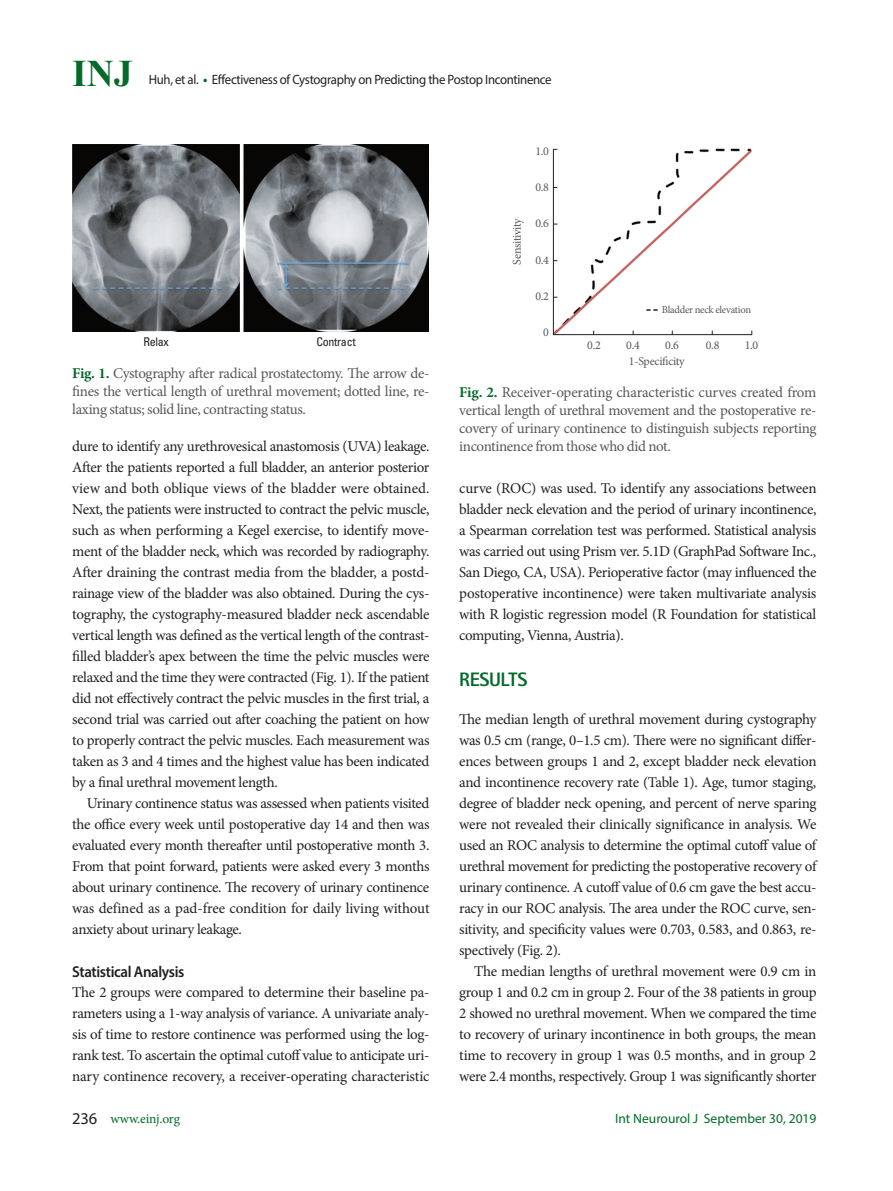
<style>
.page{position:relative;width:893px;height:1191px;background:#fff}
.page>*{position:absolute;margin:0;border:0;box-sizing:border-box;transform-origin:0 0}
.t1{font:700 37.5px "Times New Roman";color:#046a29}
.본문_대제목{font:800 19.5px "Rotis Sans Serif Std";letter-spacing:-.02em;color:#046a29}
.본문_중제목{font:600 15.75px "Myriad Pro";letter-spacing:-.025em;color:#231f20;scale:.95 1}
.본문{font:15px/21px "Minion Pro";letter-spacing:-.025em;color:#231f20;text-align:justify}
.표제목_그림설명은_-1{font:15px/18px "Minion Pro";letter-spacing:-.025em;color:#57585a;text-align:justify}
.t2{font:13.5px "Myriad Pro";letter-spacing:-.025em;color:#231f20;scale:.95 1}
.t3{font:13.5px "Myriad Pro";color:#046a29}
.t4{font:13.5px "Minion Pro";letter-spacing:-.01em;color:#046a29}
.표제목_그림설명은_-1-2{font:12px "Minion Pro";letter-spacing:-.025em;color:#57585a}
.그림지문{font:condensed 12px "Univers LT Std";letter-spacing:-.025em;color:#231f20}
.표제목_그림설명은_-1-3{font:10.5px "Minion Pro";letter-spacing:-.025em;color:#57585a}
.s1{font-weight:700;color:#046a29}
.s2{font-family:"Myriad Pro";font-size:16.5px;color:#231f20}
</style>
<div class="page">
<img style="left:73px;top:145px;width:166px;height:187px">
<img style="left:244px;top:145px;width:184px;height:187px">
<img style="left:552px;top:148px;width:201px;height:188px">
<svg style="left:553px;top:149px;width:199px;height:186px"></svg>
<h1 class="t1" style="left:72px;top:47px;width:62px">INJ</h1>
<p class="t2" style="left:149px;top:71px;width:426px">Huh, et al. <span class="s1">•</span> Effectiveness of Cystography on Predicting the Postop Incontinence</p>
<p class="그림지문" style="left:143px;top:334px;width:27px">Relax</p>
<p class="그림지문" style="left:316px;top:334px;width:41px">Contract</p>
<p class="표제목_그림설명은_-1-2" style="left:509px;top:265px;width:48px;rotate:-90deg">Sensitivity</p>
<p class="표제목_그림설명은_-1-2" style="left:535px;top:143px;width:15px">1.0</p>
<p class="표제목_그림설명은_-1-2" style="left:535px;top:179px;width:15px">0.8</p>
<p class="표제목_그림설명은_-1-2" style="left:535px;top:215px;width:15px">0.6</p>
<p class="표제목_그림설명은_-1-2" style="left:535px;top:252px;width:15px">0.4</p>
<p class="표제목_그림설명은_-1-2" style="left:535px;top:288px;width:15px">0.2</p>
<p class="표제목_그림설명은_-1-2" style="left:543px;top:324px;width:7px">0</p>
<p class="표제목_그림설명은_-1-3" style="left:662px;top:303px;width:91px">Bladder neck elevation</p>
<p class="표제목_그림설명은_-1-2" style="left:587px;top:337px;width:15px">0.2</p>
<p class="표제목_그림설명은_-1-2" style="left:626px;top:337px;width:15px">0.4</p>
<p class="표제목_그림설명은_-1-2" style="left:665px;top:337px;width:15px">0.6</p>
<p class="표제목_그림설명은_-1-2" style="left:706px;top:337px;width:15px">0.8</p>
<p class="표제목_그림설명은_-1-2" style="left:745px;top:337px;width:15px">1.0</p>
<p class="표제목_그림설명은_-1" style="left:72px;top:364px;width:359px"><span class="s1">Fig. 1.</span> Cystography after radical prostatectomy. The arrow de&shy;fines the vertical length of urethral movement; dotted line, re&shy;laxing status; solid line, contracting status.</p>
<p class="본문" style="left:72px;top:436px;width:359px">dure to identify any urethrovesical anastomosis (UVA) leakage.<br>After the patients reported a full bladder, an anterior posterior view and both oblique views of the bladder were obtained.<br>Next, the patients were instructed to contract the pelvic muscle, such as when performing a Kegel exercise, to identify move&shy;ment of the bladder neck, which was recorded by radiography.<br>After draining the contrast media from the bladder, a postd&shy;rainage view of the bladder was also obtained. During the cys&shy;tography, the cystography-measured bladder neck ascendable vertical length was defined as the vertical length of the contrast&shy;filled bladder’s apex between the time the pelvic muscles were relaxed and the time they were contracted (Fig. 1). If the patient did not effectively contract the pelvic muscles in the first trial, a second trial was carried out after coaching the patient on how to properly contract the pelvic muscles. Each measurement was taken as 3 and 4 times and the highest value has been indicated by a final urethral movement length.</p>
<p class="본문" style="left:72px;top:793px;width:359px;text-indent:15px">Urinary continence status was assessed when patients visited the office every week until postoperative day 14 and then was evaluated every month thereafter until postoperative month 3.<br>From that point forward, patients were asked every 3 months about urinary continence. The recovery of urinary continence was defined as a pad-free condition for daily living without anxiety about urinary leakage.</p>
<p class="본문_중제목" style="left:72px;top:961px;width:119px">Statistical Analysis</p>
<p class="본문" style="left:72px;top:982px;width:359px">The 2 groups were compared to determine their baseline pa&shy;rameters using a 1-way analysis of variance. A univariate analy&shy;sis of time to restore continence was performed using the log&shy;rank test. To ascertain the optimal cutoff value to anticipate uri&shy;nary continence recovery, a receiver-operating characteristic</p>
<p class="t4" style="left:72px;top:1109px;width:109px"><span class="s2">236</span> www.einj.org</p>
<p class="표제목_그림설명은_-1-2" style="left:629px;top:353px;width:57px">1-Specificity</p>
<p class="표제목_그림설명은_-1" style="left:459px;top:383px;width:359px"><span class="s1">Fig. 2.</span> Receiver-operating characteristic curves created from vertical length of urethral movement and the postoperative re&shy;covery of urinary continence to distinguish subjects reporting incontinence from those who did not.</p>
<p class="본문" style="left:459px;top:478px;width:359px">curve (ROC) was used. To identify any associations between bladder neck elevation and the period of urinary incontinence, a Spearman correlation test was performed. Statistical analysis was carried out using Prism ver. 5.1D (GraphPad Software Inc., San Diego, CA, USA). Perioperative factor (may influenced the postoperative incontinence) were taken multivariate analysis with R logistic regression model (R Foundation for statistical computing, Vienna, Austria).</p>
<p class="본문_대제목" style="left:459px;top:667px;width:70px">RESULTS</p>
<p class="본문" style="left:459px;top:709px;width:359px">The median length of urethral movement during cystography was 0.5 cm (range, 0–1.5 cm). There were no significant differ&shy;ences between groups 1 and 2, except bladder neck elevation and incontinence recovery rate (Table 1). Age, tumor staging, degree of bladder neck opening, and percent of nerve sparing were not revealed their clinically significance in analysis. We used an ROC analysis to determine the optimal cutoff value of urethral movement for predicting the postoperative recovery of urinary continence. A cutoff value of 0.6 cm gave the best accu&shy;racy in our ROC analysis. The area under the ROC curve, sen&shy;sitivity, and specificity values were 0.703, 0.583, and 0.863, re&shy;spectively (Fig. 2).</p>
<p class="본문" style="left:459px;top:961px;width:359px;text-indent:15px">The median lengths of urethral movement were 0.9 cm in group 1 and 0.2 cm in group 2. Four of the 38 patients in group 2 showed no urethral movement. When we compared the time to recovery of urinary incontinence in both groups, the mean time to recovery in group 1 was 0.5 months, and in group 2 were 2.4 months, respectively. Group 1 was significantly shorter</p>
<p class="t3" style="left:615px;top:1110px;width:203px">Int Neurourol J September 30, 2019</p>
</div>
